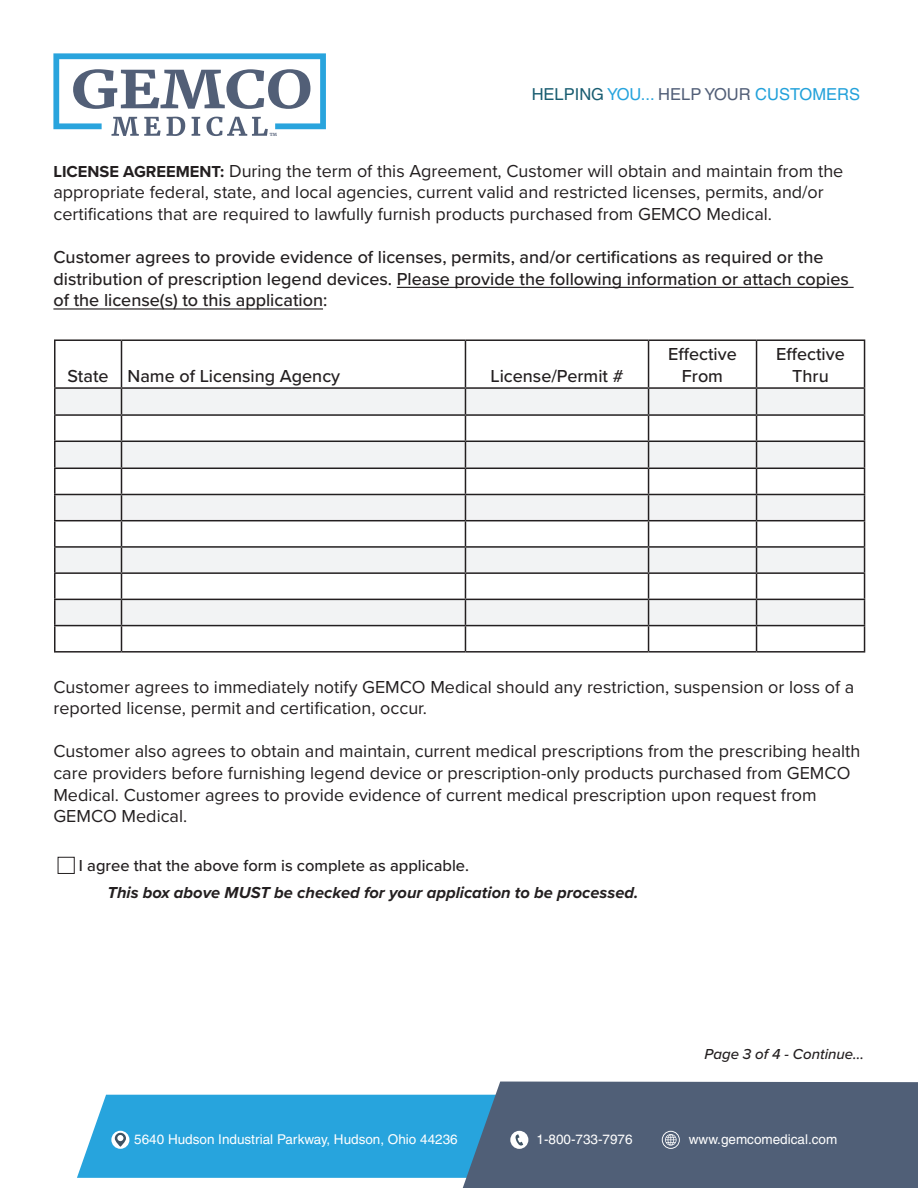
<style>
.page{position:relative;width:918px;height:1188px;background:#fff}
.page>*{position:absolute;margin:0;border:0;box-sizing:border-box;transform-origin:0 0}
.t1{font:18px/21.6px "Proxima Nova";color:#231f20}
.t2{font:500 18px/21.6px "Proxima Nova";color:#231f20;text-align:center}
.t3{font:italic 700 16.5px "Proxima Nova";color:#231f20}
.t4{font:500 16.5px "Proxima Nova";color:#231f20}
.t5{font:16.5px "Helvetica";color:#22a1da}
.t6{font:italic 500 15px "Proxima Nova";color:#231f20}
.t7{font:13.5px "Helvetica";color:#fff}
.t8{font:700 4.2px "Merriweather";color:#525f77}
.s1{color:#195d71}
.s2{color:#27a4dd}
.s3{color:#525f78}
.s4{font-weight:700;font-size:16.5px}
</style>
<div class="page">
<svg style="left:53px;top:53px;width:273px;height:83px"></svg>
<div style="left:77px;top:1095px;width:386px;height:83px;background:#27a4dd"></div>
<div style="left:463px;top:1082px;width:455px;height:106px;background:#505f77"></div>
<svg style="left:111px;top:1131px;width:18px;height:18px"></svg>
<svg style="left:114px;top:1132px;width:13px;height:15px"></svg>
<div style="left:510px;top:1131px;width:18px;height:18px;background:#fff;border-radius:50%"></div>
<svg style="left:516px;top:1134px;width:7px;height:12px"></svg>
<svg style="left:662px;top:1131px;width:18px;height:18px"></svg>
<svg style="left:56px;top:389px;width:808px;height:236px;fill:#f2f3f4"></svg>
<hr style="left:54px;top:339px;width:68px;height:2px;background:#231f20">
<hr style="left:54px;top:341px;width:2px;height:46px;background:#231f20">
<hr style="left:122px;top:339px;width:343px;height:2px;background:#231f20">
<hr style="left:121px;top:341px;width:1px;height:46px;background:#231f20">
<hr style="left:465px;top:339px;width:184px;height:2px;background:#231f20">
<hr style="left:465px;top:341px;width:1px;height:46px;background:#231f20">
<hr style="left:649px;top:339px;width:108px;height:2px;background:#231f20">
<hr style="left:648px;top:341px;width:1px;height:46px;background:#231f20">
<hr style="left:757px;top:339px;width:108px;height:2px;background:#231f20">
<hr style="left:756px;top:341px;width:1px;height:46px;background:#231f20">
<hr style="left:864px;top:341px;width:1px;height:46px;background:#231f20">
<hr style="left:54px;top:387px;width:68px;height:2px;background:#231f20">
<hr style="left:54px;top:389px;width:2px;height:25px;background:#231f20">
<hr style="left:122px;top:387px;width:343px;height:2px;background:#231f20">
<hr style="left:465px;top:387px;width:184px;height:2px;background:#231f20">
<hr style="left:649px;top:387px;width:108px;height:2px;background:#231f20">
<hr style="left:757px;top:387px;width:108px;height:2px;background:#231f20">
<hr style="left:54px;top:414px;width:68px;height:2px;background:#231f20">
<hr style="left:54px;top:416px;width:2px;height:25px;background:#231f20">
<hr style="left:122px;top:414px;width:343px;height:2px;background:#231f20">
<hr style="left:465px;top:414px;width:184px;height:2px;background:#231f20">
<hr style="left:649px;top:414px;width:108px;height:2px;background:#231f20">
<hr style="left:757px;top:414px;width:108px;height:2px;background:#231f20">
<hr style="left:54px;top:441px;width:68px;height:1px;background:#231f20">
<hr style="left:54px;top:442px;width:2px;height:26px;background:#231f20">
<hr style="left:122px;top:441px;width:343px;height:1px;background:#231f20">
<hr style="left:465px;top:441px;width:184px;height:1px;background:#231f20">
<hr style="left:649px;top:441px;width:108px;height:1px;background:#231f20">
<hr style="left:757px;top:441px;width:108px;height:1px;background:#231f20">
<hr style="left:54px;top:468px;width:68px;height:1px;background:#231f20">
<hr style="left:54px;top:469px;width:2px;height:25px;background:#231f20">
<hr style="left:122px;top:468px;width:343px;height:1px;background:#231f20">
<hr style="left:465px;top:468px;width:184px;height:1px;background:#231f20">
<hr style="left:649px;top:468px;width:108px;height:1px;background:#231f20">
<hr style="left:757px;top:468px;width:108px;height:1px;background:#231f20">
<hr style="left:54px;top:494px;width:68px;height:1px;background:#231f20">
<hr style="left:54px;top:495px;width:2px;height:25px;background:#231f20">
<hr style="left:122px;top:494px;width:343px;height:1px;background:#231f20">
<hr style="left:465px;top:494px;width:184px;height:1px;background:#231f20">
<hr style="left:649px;top:494px;width:108px;height:1px;background:#231f20">
<hr style="left:757px;top:494px;width:108px;height:1px;background:#231f20">
<hr style="left:54px;top:520px;width:68px;height:1px;background:#231f20">
<hr style="left:54px;top:521px;width:2px;height:25px;background:#231f20">
<hr style="left:122px;top:520px;width:343px;height:1px;background:#231f20">
<hr style="left:465px;top:520px;width:184px;height:1px;background:#231f20">
<hr style="left:649px;top:520px;width:108px;height:1px;background:#231f20">
<hr style="left:757px;top:520px;width:108px;height:1px;background:#231f20">
<hr style="left:54px;top:546px;width:68px;height:2px;background:#231f20">
<hr style="left:54px;top:548px;width:2px;height:24px;background:#231f20">
<hr style="left:122px;top:546px;width:343px;height:2px;background:#231f20">
<hr style="left:465px;top:546px;width:184px;height:2px;background:#231f20">
<hr style="left:649px;top:546px;width:108px;height:2px;background:#231f20">
<hr style="left:757px;top:546px;width:108px;height:2px;background:#231f20">
<hr style="left:54px;top:572px;width:68px;height:2px;background:#231f20">
<hr style="left:54px;top:574px;width:2px;height:25px;background:#231f20">
<hr style="left:122px;top:572px;width:343px;height:2px;background:#231f20">
<hr style="left:465px;top:572px;width:184px;height:2px;background:#231f20">
<hr style="left:649px;top:572px;width:108px;height:2px;background:#231f20">
<hr style="left:757px;top:572px;width:108px;height:2px;background:#231f20">
<hr style="left:54px;top:599px;width:68px;height:1px;background:#231f20">
<hr style="left:54px;top:600px;width:2px;height:25px;background:#231f20">
<hr style="left:122px;top:599px;width:343px;height:1px;background:#231f20">
<hr style="left:465px;top:599px;width:184px;height:1px;background:#231f20">
<hr style="left:649px;top:599px;width:108px;height:1px;background:#231f20">
<hr style="left:757px;top:599px;width:108px;height:1px;background:#231f20">
<hr style="left:54px;top:625px;width:68px;height:1px;background:#231f20">
<hr style="left:54px;top:626px;width:2px;height:25px;background:#231f20">
<hr style="left:122px;top:625px;width:343px;height:1px;background:#231f20">
<svg style="left:121px;top:389px;width:1px;height:262px"></svg>
<hr style="left:465px;top:625px;width:184px;height:1px;background:#231f20">
<svg style="left:465px;top:389px;width:1px;height:262px"></svg>
<hr style="left:649px;top:625px;width:108px;height:1px;background:#231f20">
<svg style="left:648px;top:389px;width:1px;height:262px"></svg>
<hr style="left:757px;top:625px;width:108px;height:1px;background:#231f20">
<svg style="left:756px;top:389px;width:1px;height:262px"></svg>
<svg style="left:864px;top:389px;width:1px;height:262px"></svg>
<hr style="left:54px;top:651px;width:68px;height:2px;background:#231f20">
<hr style="left:122px;top:651px;width:343px;height:2px;background:#231f20">
<hr style="left:465px;top:651px;width:184px;height:2px;background:#231f20">
<hr style="left:649px;top:651px;width:108px;height:2px;background:#231f20">
<hr style="left:757px;top:651px;width:108px;height:2px;background:#231f20">
<div style="left:58px;top:857px;width:17px;height:17px;border:1px solid #231f20"></div>
<hr style="left:397px;top:287px;width:457px;height:1px;background:#231f20">
<hr style="left:53px;top:308px;width:270px;height:2px;background:#231f20">
<p class="t8" style="left:270px;top:132px;width:9px">TM</p>
<p class="t5" style="left:532px;top:84px;width:330px"><span class="s1">HELPING</span> <span class="s2">YOU...</span> <span class="s3">HELP YOUR</span> CUSTOMERS</p>
<p class="t1" style="left:53px;top:159px;width:791px"><span class="s4">LICENSE AGREEMENT:</span> During the term of this Agreement, Customer will obtain and maintain from the appropriate federal, state, and local agencies, current valid and restricted licenses, permits, and/or certifications that are required to lawfully furnish products purchased from GEMCO Medical.</p>
<p class="t2" style="left:53px;top:246px;width:797px;text-align:left">Customer agrees to provide evidence of licenses, permits, and/or certifications as required or the distribution of prescription legend devices. Please provide the following information or attach copies of the license(s) to this application:</p>
<p class="t2" style="left:68px;top:365px;width:43px">State</p>
<p class="t2" style="left:127px;top:365px;width:214px">Name of Licensing Agency</p>
<p class="t2" style="left:490px;top:365px;width:135px">License/Permit #</p>
<p class="t2" style="left:668px;top:343px;width:70px">Effective<br>From</p>
<p class="t2" style="left:776px;top:343px;width:70px">Effective<br>Thru</p>
<p class="t1" style="left:53px;top:675px;width:803px">Customer agrees to immediately notify GEMCO Medical should any restriction, suspension or loss of a reported license, permit and certification, occur.</p>
<p class="t1" style="left:53px;top:740px;width:809px">Customer also agrees to obtain and maintain, current medical prescriptions from the prescribing health care providers before furnishing legend device or prescription-only products purchased from GEMCO Medical. Customer agrees to provide evidence of current medical prescription upon request from GEMCO Medical.</p>
<p class="t4" style="left:79px;top:853px;width:392px">I agree that the above form is complete as applicable.</p>
<p class="t3" style="left:107px;top:880px;width:532px">This box above MUST be checked for your application to be processed.</p>
<p class="t6" style="left:705px;top:1043px;width:161px">Page 3 of 4 - Continue...</p>
<p class="t7" style="left:134px;top:1132px;width:325px">5640 Hudson Industrial Parkway, Hudson, Ohio 44236</p>
<p class="t7" style="left:537px;top:1132px;width:98px">1-800-733-7976</p>
<p class="t7" style="left:689px;top:1132px;width:150px">www.gemcomedical.com</p>
</div>
